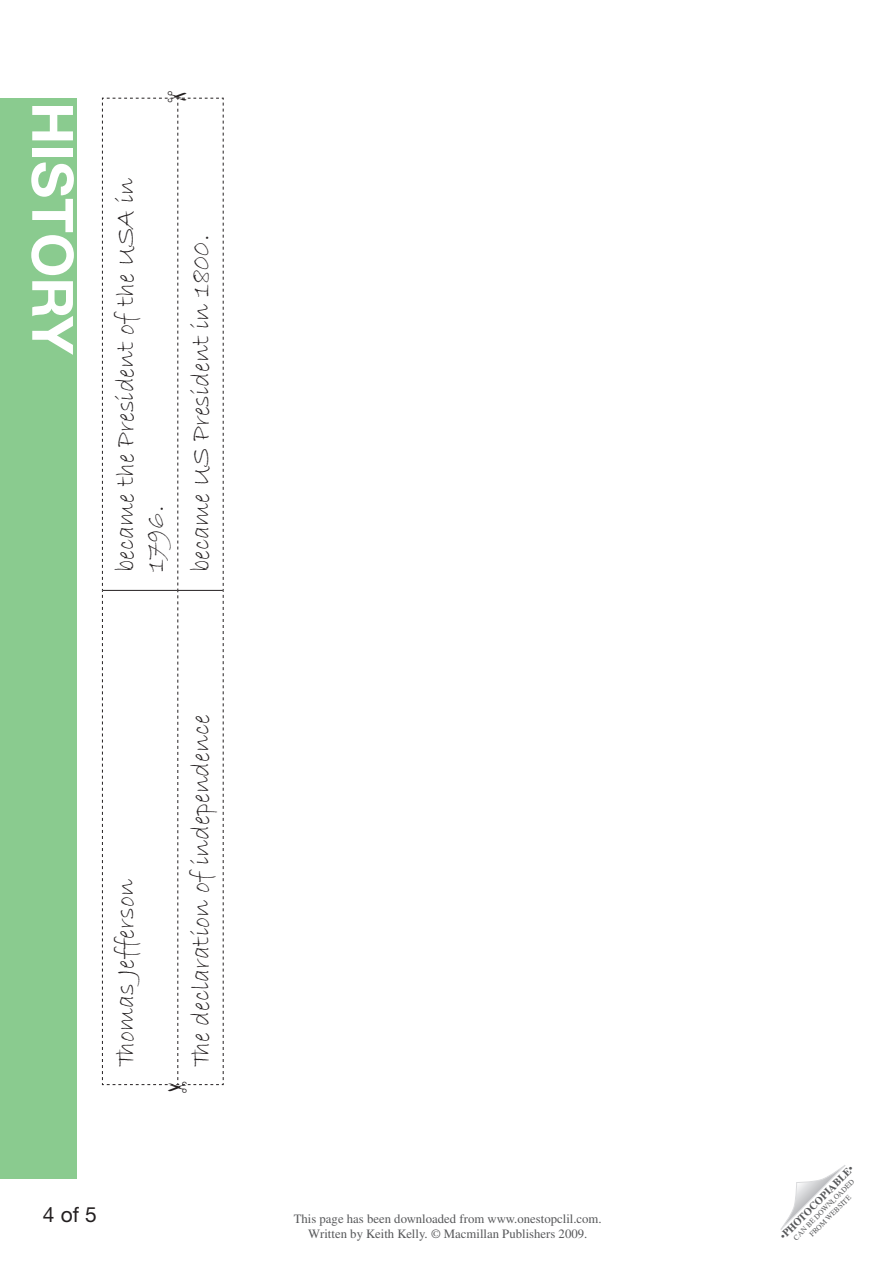
<style>
.page{position:relative;width:893px;height:1263px;background:#fff}
.page>*{position:absolute;margin:0;border:0;box-sizing:border-box;transform-origin:0 0}
.SidePanalText{font:700 57px "Helvetica Neue LT Std";color:#fff}
.Exercise_text{font:27px/30px "Bradley Hand ITC";color:#231f20}
.folio{font:21px "Helvetica Neue LT Std";color:#231f20}
.design_cue{font:12.75px "Times LT Std";color:#57585a}
.t1{font:700 10.5px "Times LT Std";color:#57585a}
.t2{font:7.5px "Times LT Std";color:#57585a}
.s1{font-weight:400}
</style>
<div class="page">
<svg style="left:780px;top:1165px;width:65px;height:65px"></svg>
<div style="left:1px;top:98px;width:76px;height:1081px;background:#8acb8f"></div>
<svg style="left:102px;top:97px;width:122px;height:989px"></svg>
<p class="SidePanalText" style="left:88px;top:102px;width:255px;rotate:90deg">HISTORY</p>
<p class="Exercise_text" style="left:112px;top:572px;width:396px;rotate:-90deg">became the President of the USA in<br>1796.</p>
<p class="Exercise_text" style="left:187px;top:572px;width:339px;rotate:-90deg">became US President in 1800.</p>
<p class="Exercise_text" style="left:112px;top:1066px;width:189px;rotate:-90deg">Thomas Jefferson</p>
<p class="Exercise_text" style="left:187px;top:1066px;width:354px;rotate:-90deg">The declaration of independence</p>
<p class="folio" style="left:43px;top:1202px;width:55px">4 of 5</p>
<p class="design_cue" style="left:294px;top:1211px;width:309px">This page has been downloaded from www.onestopclil.com.</p>
<p class="design_cue" style="left:308px;top:1226px;width:281px">Written by Keith Kelly. © Macmillan Publishers 2009.</p>
<p class="t1" style="left:777px;top:1233px;width:101px;rotate:-45deg"><span class="s1">•</span>PHOTOCOPIABLE<span class="s1">•</span></p>
<p class="t2" style="left:792px;top:1236px;width:84px;rotate:-45deg">CAN BE DOWNLOADED</p>
<p class="t2" style="left:808px;top:1232px;width:57px;rotate:-45deg">FROM WEBSITE</p>
</div>
